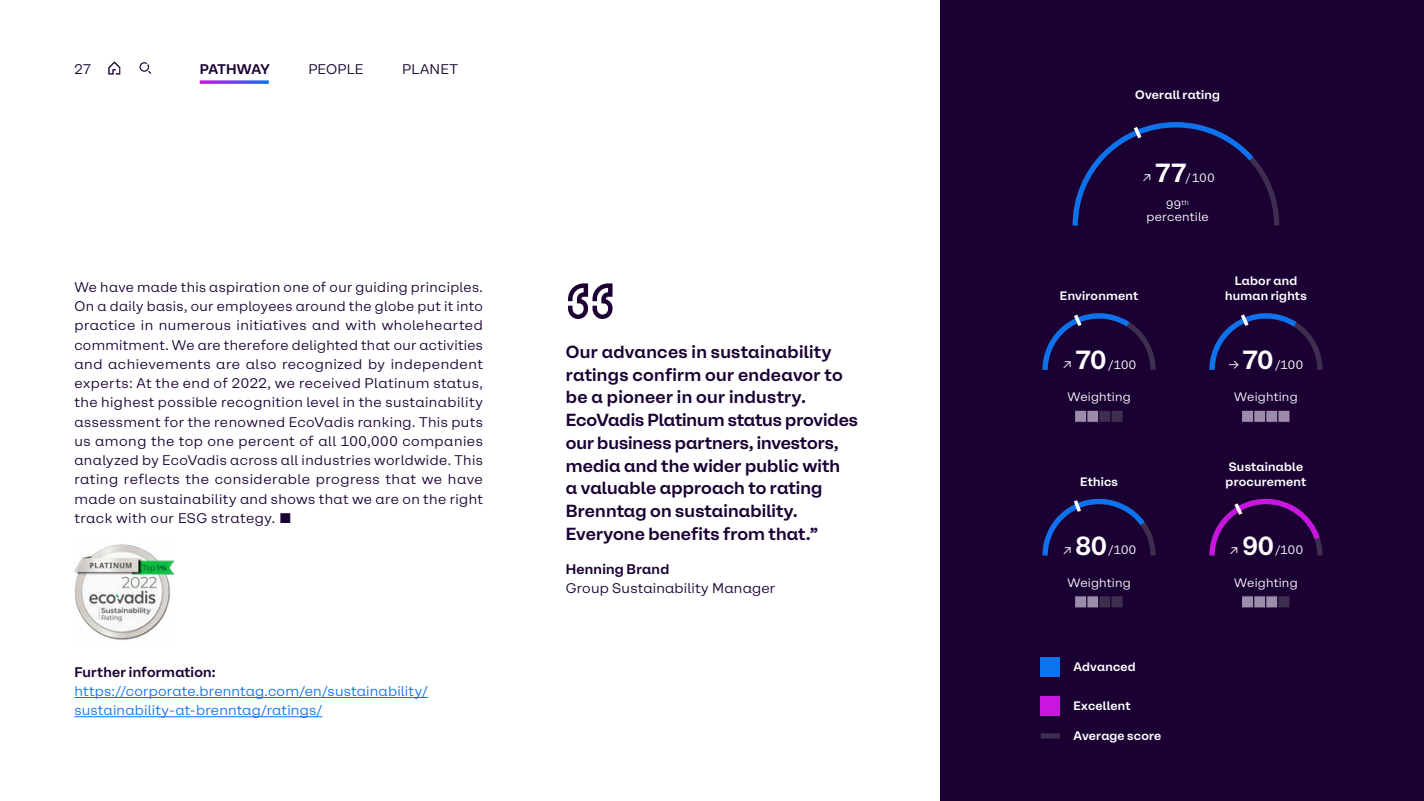
<style>
.page{position:relative;width:1424px;height:801px;background:#fff}
.page>*{position:absolute;margin:0;border:0;box-sizing:border-box;transform-origin:0 0}
.t1{font:700 26.25px "Brenntag Sans";letter-spacing:-.01em;color:#fff}
.t2{font:700 17.5px/22.8px "Brenntag Sans";letter-spacing:.005em;color:#1a0033}
.t3{font:14px/19.2px "Brenntag Sans";letter-spacing:.02em;color:#1a0033;text-align:justify}
.t4{font:14px/19.2px "Brenntag Sans";letter-spacing:.015em;color:#0c72ed}
.t5{font:700 14px "Brenntag Sans";letter-spacing:.015em;color:#1a0033}
.t6{font:700 14px "Brenntag Sans";letter-spacing:-.02em;color:#1a0033}
.t7{font:700 12.25px/14.7px "Brenntag Sans";letter-spacing:.02em;color:#fff;text-align:center}
.t8{font:12.25px/12.2px "Brenntag Sans";letter-spacing:.015em;color:#fff;text-align:center}
.s1{font-weight:700;font-size:26.25px}
</style>
<div class="page">
<div style="left:940px;top:0;width:484px;height:801px;background:#1a0033"></div>
<div style="left:1041px;top:657px;width:19px;height:19px;background:#0c72ed"></div>
<div style="left:1041px;top:696px;width:19px;height:19px;background:#c815e0"></div>
<div style="left:1041px;top:733px;width:19px;height:5px;background:#3f2f4e"></div>
<svg style="left:1072px;top:122px;width:208px;height:104px"></svg>
<svg style="left:1042px;top:313px;width:114px;height:57px"></svg>
<svg style="left:1209px;top:313px;width:114px;height:57px"></svg>
<div style="left:1253px;top:410px;width:13px;height:13px;background:#9c8daa;border:1px solid #1a0033"></div>
<div style="left:1253px;top:595px;width:13px;height:13px;background:#9c8daa;border:1px solid #1a0033"></div>
<div style="left:1241px;top:410px;width:13px;height:13px;background:#9c8daa;border:1px solid #1a0033"></div>
<div style="left:1241px;top:595px;width:13px;height:13px;background:#9c8daa;border:1px solid #1a0033"></div>
<div style="left:1265px;top:410px;width:13px;height:13px;background:#9c8daa;border:1px solid #1a0033"></div>
<div style="left:1265px;top:595px;width:13px;height:13px;background:#9c8daa;border:1px solid #1a0033"></div>
<div style="left:1277px;top:410px;width:13px;height:13px;background:#9c8daa;border:1px solid #1a0033"></div>
<div style="left:1277px;top:595px;width:13px;height:13px;background:#3f2f4e;border:1px solid #1a0033"></div>
<div style="left:1086px;top:595px;width:13px;height:13px;background:#9c8daa;border:1px solid #1a0033"></div>
<div style="left:1086px;top:410px;width:13px;height:13px;background:#9c8daa;border:1px solid #1a0033"></div>
<div style="left:1074px;top:595px;width:13px;height:13px;background:#9c8daa;border:1px solid #1a0033"></div>
<div style="left:1074px;top:410px;width:13px;height:13px;background:#9c8daa;border:1px solid #1a0033"></div>
<div style="left:1098px;top:595px;width:13px;height:13px;background:#3f2f4e;border:1px solid #1a0033"></div>
<div style="left:1098px;top:410px;width:13px;height:13px;background:#3f2f4e;border:1px solid #1a0033"></div>
<div style="left:1110px;top:595px;width:13px;height:13px;background:#3f2f4e;border:1px solid #1a0033"></div>
<div style="left:1110px;top:410px;width:13px;height:13px;background:#3f2f4e;border:1px solid #1a0033"></div>
<svg style="left:1209px;top:498px;width:114px;height:58px"></svg>
<svg style="left:1042px;top:498px;width:114px;height:58px"></svg>
<img style="left:74px;top:544px;width:100px;height:96px">
<hr style="left:74px;top:697px;width:354px;height:1px;background:#0c72ed">
<hr style="left:74px;top:716px;width:248px;height:1px;background:#0c72ed">
<svg style="left:568px;top:283px;width:44px;height:36px"></svg>
<svg style="left:139px;top:62px;width:12px;height:12px"></svg>
<svg style="left:108px;top:62px;width:12px;height:13px"></svg>
<svg style="left:200px;top:80px;width:69px;height:4px"></svg>
<p class="t3" style="left:74px;top:59px;width:18px">27</p>
<p class="t6" style="left:200px;top:59px;width:72px">PATHWAY</p>
<p class="t3" style="left:308px;top:59px;width:57px">PEOPLE</p>
<p class="t3" style="left:402px;top:59px;width:57px">PLANET</p>
<p class="t3" style="left:74px;top:276px;width:410px">We have made this aspiration one of our guiding principles.<br>On a daily basis, our employees around the globe put it into practice in numerous initiatives and with wholehearted commitment. We are therefore delighted that our activities and achievements are also recognized by independent experts: At the end of 2022, we received Platinum status, the highest possible recognition level in the sustainability assessment for the renowned EcoVadis ranking. This puts us among the top one percent of all 100,000 companies analyzed by EcoVadis across all industries worldwide. This rating reflects the considerable progress that we have made on sustainability and shows that we are on the right track with our ESG strategy. ■</p>
<p class="t5" style="left:74px;top:661px;width:143px">Further information:</p>
<p class="t4" style="left:74px;top:680px;width:355px">https://corporate.brenntag.com/en/sustainability/ sustainability-at-brenntag/ratings/</p>
<p class="t2" style="left:566px;top:339px;width:294px">Our advances in sustainability ratings confirm our endeavor to be a pioneer in our industry.<br>EcoVadis Platinum status provides our business partners, investors, media and the wider public with<br>a valuable approach to rating<br>Brenntag on sustainability.<br>Everyone benefits from that.”</p>
<p class="t5" style="left:566px;top:558px;width:105px">Henning Brand</p>
<p class="t3" style="left:566px;top:578px;width:211px">Group Sustainability Manager</p>
<p class="t7" style="left:1135px;top:87px;width:86px">Overall rating</p>
<p class="t8" style="left:1141px;top:170px;width:75px">↗ <span class="s1">77</span>/100</p>
<p class="t8" style="left:1146px;top:198px;width:64px">99<sup>th </sup>percentile</p>
<p class="t7" style="left:1060px;top:288px;width:80px">Environment</p>
<p class="t7" style="left:1225px;top:273px;width:83px">Labor and human rights</p>
<h1 class="t1" style="left:1075px;top:340px;width:32px">70</h1>
<p class="t8" style="left:1108px;top:357px;width:30px">/100</p>
<p class="t8" style="left:1061px;top:358px;width:14px">↗</p>
<h1 class="t1" style="left:1242px;top:340px;width:32px">70</h1>
<p class="t8" style="left:1275px;top:357px;width:30px">/100</p>
<p class="t8" style="left:1228px;top:358px;width:14px">→</p>
<p class="t8" style="left:1067px;top:390px;width:65px">Weighting</p>
<p class="t8" style="left:1234px;top:390px;width:65px">Weighting</p>
<p class="t7" style="left:1080px;top:473px;width:39px">Ethics</p>
<p class="t7" style="left:1225px;top:458px;width:82px;text-align:left">Sustainable procurement</p>
<h1 class="t1" style="left:1075px;top:525px;width:33px">80</h1>
<p class="t8" style="left:1108px;top:543px;width:30px">/100</p>
<p class="t8" style="left:1061px;top:544px;width:14px">↗</p>
<h1 class="t1" style="left:1242px;top:525px;width:33px">90</h1>
<p class="t8" style="left:1275px;top:543px;width:30px">/100</p>
<p class="t8" style="left:1228px;top:544px;width:14px">↗</p>
<p class="t8" style="left:1067px;top:576px;width:65px">Weighting</p>
<p class="t8" style="left:1234px;top:576px;width:65px">Weighting</p>
<p class="t7" style="left:1073px;top:659px;width:64px">Advanced</p>
<p class="t7" style="left:1073px;top:697px;width:59px">Excellent</p>
<p class="t7" style="left:1073px;top:728px;width:89px">Average score</p>
</div>
